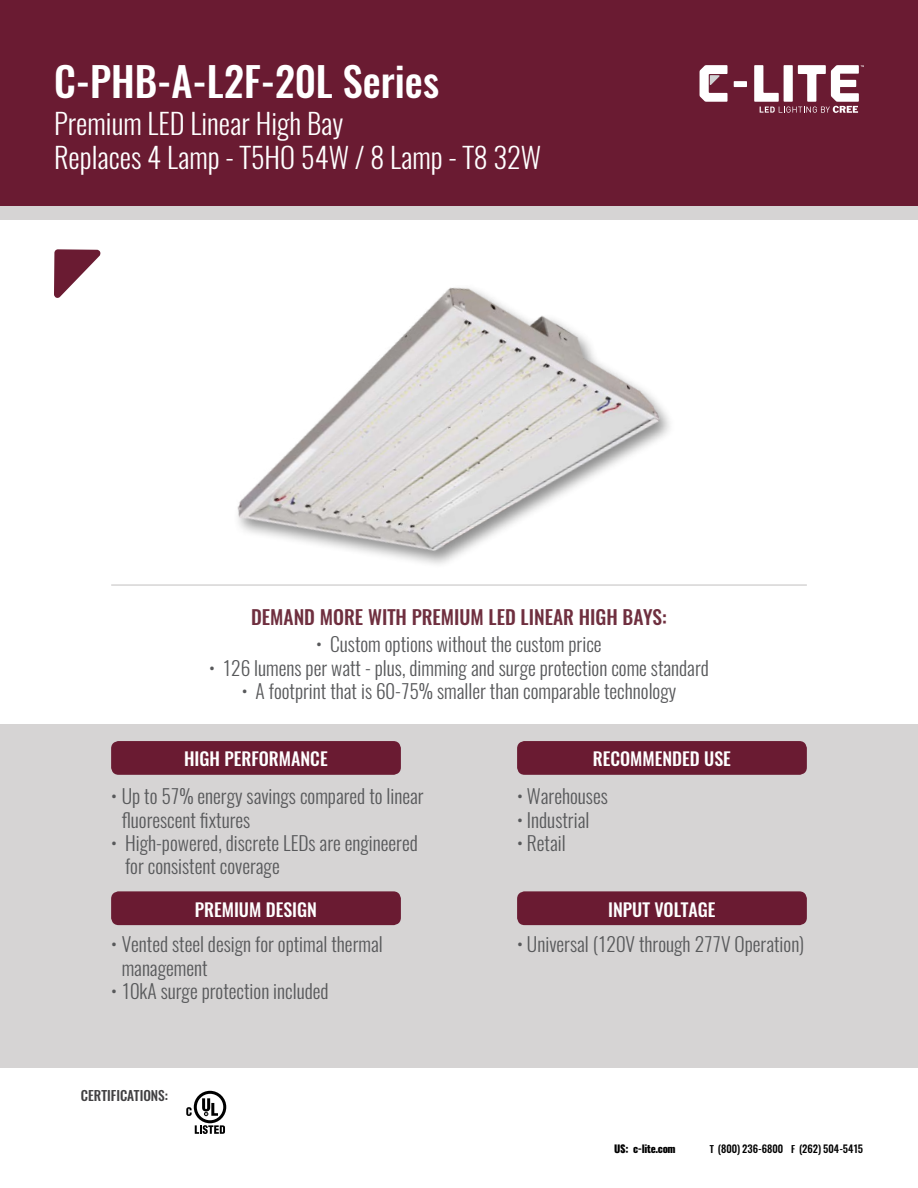
<style>
.page{position:relative;width:918px;height:1188px;background:#fff}
.page>*{position:absolute;margin:0;border:0;box-sizing:border-box;transform-origin:0 0}
.t1{font:500 40.5px "Oswald";color:#fff}
.t2{font:300 28.5px/34.2px "Oswald";color:#fff}
.t3{font:300 19.5px/23.4px "Oswald";color:#58595b}
.t4{font:500 19.5px "Oswald";color:#6f2f3f}
.t5{font:500 18px "Oswald";color:#fff}
.t6{font:500 13.5px "Oswald";color:#414042}
.t7{font:500 10.5px "Oswald";letter-spacing:.005em;color:#000}
.t8{font:800 10.5px "Oswald";letter-spacing:-.03em;color:#000}
.s1{font-size:9.75px}
</style>
<div class="page">
<div style="left:0;top:0;width:918px;height:219px;background:#d6d4d4"></div>
<div style="left:0;top:0;width:918px;height:205px;background:#6a1b32"></div>
<svg style="left:734px;top:81px;width:13px;height:6px"></svg>
<svg style="left:700px;top:65px;width:28px;height:37px"></svg>
<svg style="left:754px;top:65px;width:110px;height:48px"></svg>
<svg style="left:54px;top:249px;width:47px;height:49px"></svg>
<div style="left:0;top:724px;width:918px;height:344px;background:#d6d4d4"></div>
<hr style="left:111px;top:584px;width:696px;height:2px;background:#d6d4d4">
<div style="left:111px;top:741px;width:290px;height:34px;background:#6a1b32;border-radius:8px"></div>
<div style="left:517px;top:741px;width:290px;height:34px;background:#6a1b32;border-radius:8px"></div>
<div style="left:517px;top:891px;width:290px;height:34px;background:#6a1b32;border-radius:8px"></div>
<div style="left:111px;top:891px;width:290px;height:34px;background:#6a1b32;border-radius:8px"></div>
<img style="left:237px;top:287px;width:433px;height:277px">
<svg style="left:195px;top:1125px;width:30px;height:9px"></svg>
<svg style="left:194px;top:1091px;width:32px;height:32px"></svg>
<div style="left:197px;top:1094px;width:26px;height:26px;background:#fff;border-radius:50%"></div>
<svg style="left:202px;top:1098px;width:16px;height:18px"></svg>
<svg style="left:186px;top:1107px;width:6px;height:9px"></svg>
<h1 class="t1" style="left:54px;top:53px;width:387px">C-PHB-A-L2F-20L Series</h1>
<h2 class="t2" style="left:54px;top:106px;width:489px">Premium LED Linear High Bay<br>Replaces 4 Lamp - T5HO 54W / 8 Lamp - T8 32W</h2>
<p class="t4" style="left:251px;top:603px;width:417px">DEMAND MORE WITH PREMIUM LED LINEAR HIGH BAYS:</p>
<p class="t3" style="left:316px;top:633px;width:287px">• Custom options without the custom price</p>
<p class="t3" style="left:209px;top:656px;width:501px">• 126 lumens per watt - plus, dimming and surge protection come standard</p>
<p class="t3" style="left:242px;top:680px;width:436px">• A footprint that is 60-75% smaller than comparable technology</p>
<p class="t5" style="left:184px;top:746px;width:145px">HIGH PERFORMANCE</p>
<p class="t5" style="left:593px;top:746px;width:140px">RECOMMENDED USE</p>
<p class="t3" style="left:122px;top:785px;width:303px;text-indent:-10px">• Up to 57% energy savings compared to linear fluorescent fixtures</p>
<p class="t3" style="left:125px;top:831px;width:294px;text-indent:-14px">• High-powered, discrete LEDs are engineered for consistent coverage</p>
<p class="t3" style="left:517px;top:785px;width:92px">• Warehouses</p>
<p class="t3" style="left:517px;top:808px;width:74px">• Industrial</p>
<p class="t3" style="left:517px;top:831px;width:50px">• Retail</p>
<p class="t5" style="left:195px;top:897px;width:124px">PREMIUM DESIGN</p>
<p class="t3" style="left:111px;top:933px;width:273px">• Vented steel design for optimal thermal</p>
<p class="t3" style="left:517px;top:933px;width:289px">• Universal (120V through 277V Operation)</p>
<p class="t3" style="left:122px;top:956px;width:87px">management</p>
<p class="t3" style="left:111px;top:979px;width:219px">• 10kA surge protection included</p>
<p class="t5" style="left:608px;top:897px;width:109px">INPUT VOLTAGE</p>
<p class="t6" style="left:81px;top:1086px;width:89px">CERTIFICATIONS:</p>
<p class="t8" style="left:614px;top:1142px;width:63px">US: c-lite.com</p>
<p class="t7" style="left:710px;top:1142px;width:155px"><span class="s1">T</span> (800) 236-6800 <span class="s1">F</span> (262) 504-5415</p>
</div>
